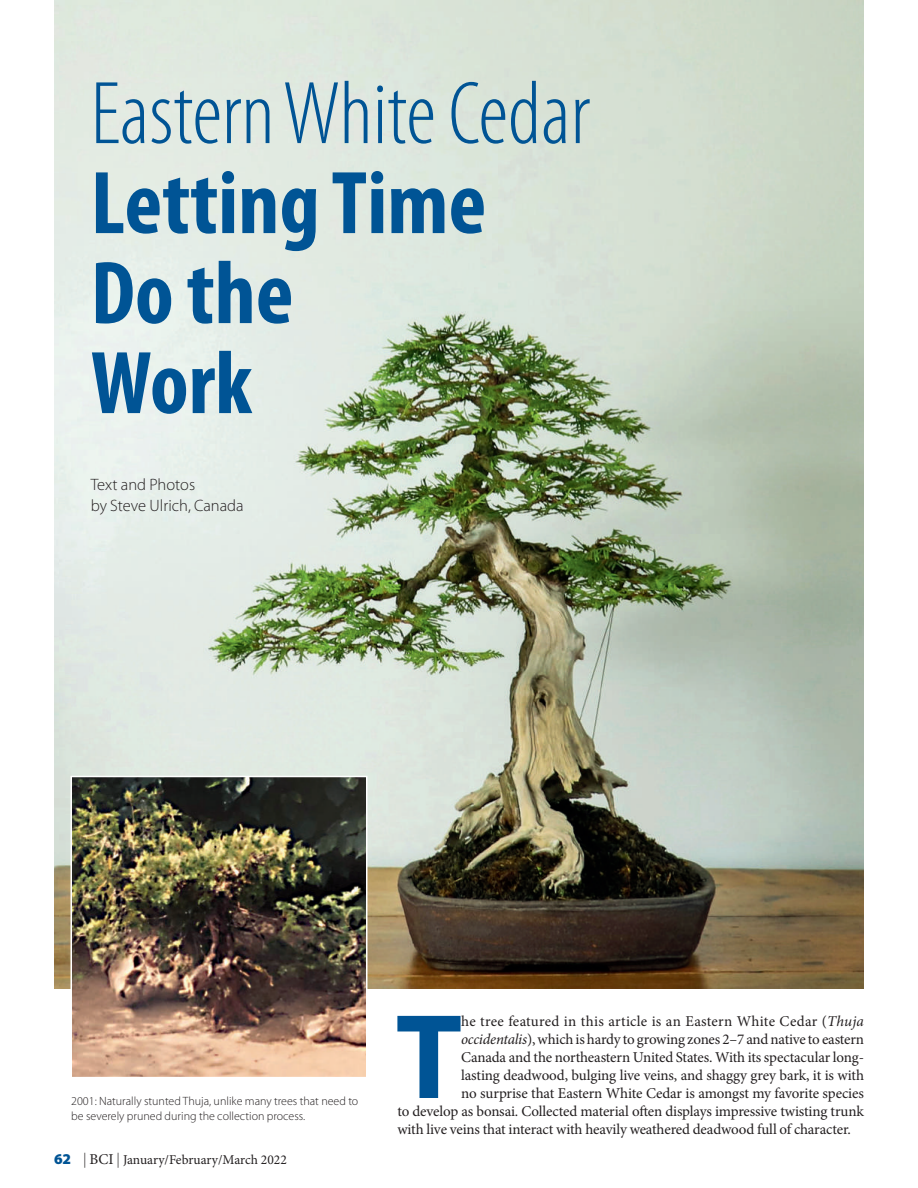
<style>
.page{position:relative;width:918px;height:1188px;background:#fff}
.page>*{position:absolute;margin:0;border:0;box-sizing:border-box;transform-origin:0 0}
.t1{font:700 121.8px "Myriad Pro";color:#005495}
.t2{font:700 condensed 90px/90px "Myriad Pro";color:#005495}
.t3{font:300 condensed 90px "Myriad Pro";color:#005495}
.t4{font:300 16.5px/21px "Myriad Pro";color:#231f20}
.t5{font:15px "Minion Pro";letter-spacing:-.01em;color:#231f20}
.t6{font:15px "Minion Pro";letter-spacing:.02em;color:#231f20}
.t7{font:13.5px "Minion Pro";color:#231f20}
.t8{font:300 12px/15px "Myriad Pro";color:#231f20}
.s1{font-family:"Myriad Pro";font-weight:900;font-size:15px;color:#005495}
.s2{font-family:"Myriad Pro";font-weight:300;font-stretch:condensed;font-size:15px}
.s3{font-size:15px}
.s4{font-style:italic}
</style>
<div class="page">
<img style="left:54px;top:0;width:810px;height:988px">
<img style="left:73px;top:779px;width:291px;height:296px">
<div style="left:70px;top:776px;width:297px;height:302px;border:2px solid #fff"></div>
<h2 class="t3" style="left:91px;top:60px;width:501px">Eastern White Cedar</h2>
<h2 class="t2" style="left:91px;top:156px;width:397px">Letting Time<br>Do the<br>Work</h2>
<p class="t4" style="left:91px;top:473px;width:155px">Text and Photos<br>by Steve Ulrich, Canada</p>
<p class="t8" style="left:71px;top:1094px;width:289px">2001: Naturally stunted Thuja, unlike many trees that need to be severely pruned during the collection process.</p>
<p class="t7" style="left:54px;top:1151px;width:234px"><span class="s1">62</span> <span class="s2">|</span> <span class="s3">BCI</span> <span class="s2">|</span> January/February/March 2022</p>
<h1 class="t1" style="left:396px;top:978px;width:68px">T</h1>
<p class="t6" style="left:461px;top:1011px;width:404px">he tree featured in this article is an Eastern White Cedar (<span class="s4">Thuja</span></p>
<p class="t5" style="left:461px;top:1029px;width:405px"><span class="s4">occidentalis</span>), which is hardy to growing zones 2–7 and native to eastern</p>
<p class="t5" style="left:461px;top:1047px;width:404px">Canada and the northeastern United States. With its spectacular long-</p>
<p class="t5" style="left:461px;top:1065px;width:404px">lasting deadwood, bulging live veins, and shaggy grey bark, it is with</p>
<p class="t5" style="left:461px;top:1083px;width:404px">no surprise that Eastern White Cedar is amongst my favorite species</p>
<p class="t5" style="left:397px;top:1101px;width:468px">to develop as bonsai. Collected material often displays impressive twisting trunk</p>
<p class="t5" style="left:397px;top:1119px;width:455px">with live veins that interact with heavily weathered deadwood full of character.</p>
</div>
